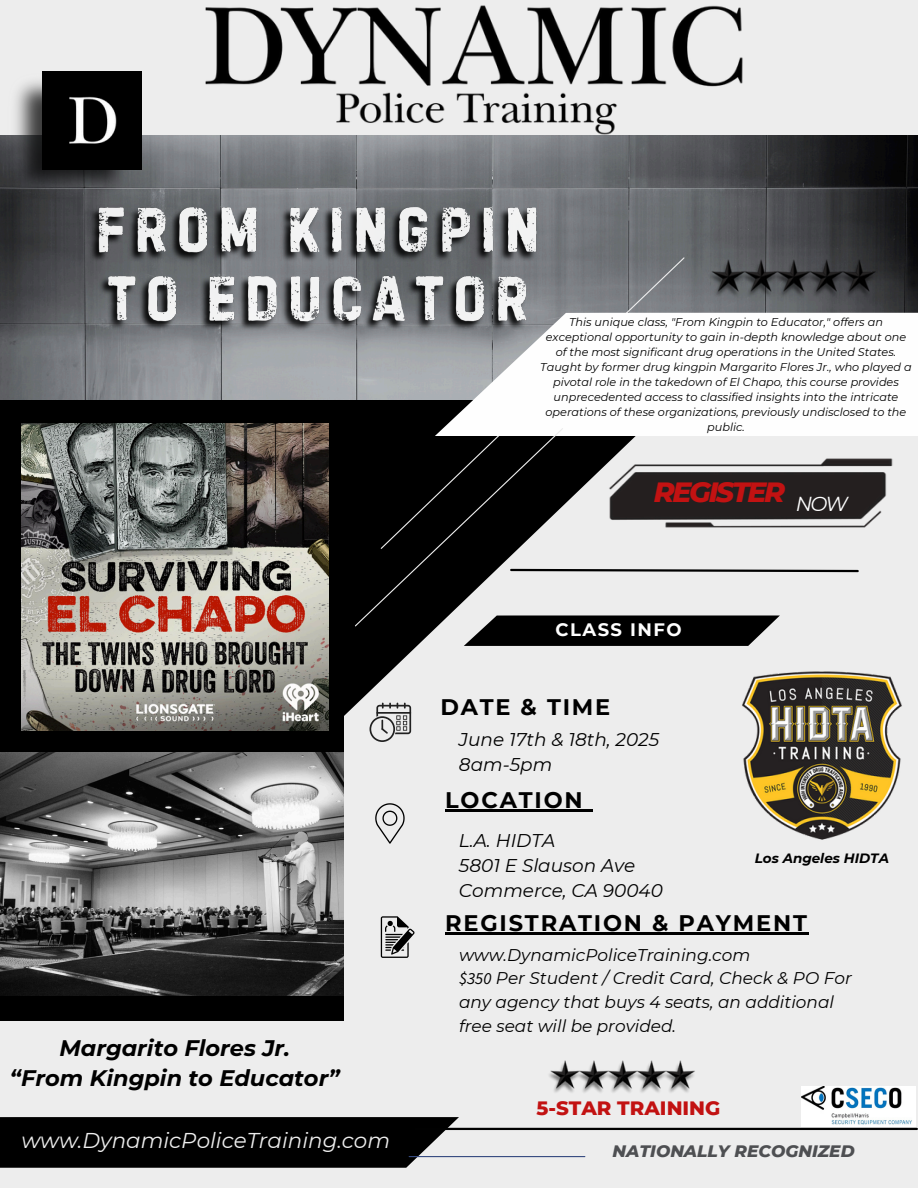
<style>
.page{position:relative;width:918px;height:1188px;background:#ededed}
.page>*{position:absolute;margin:0;border:0;box-sizing:border-box;transform-origin:0 0}
.t1{font:italic 800 28.35px "Montserrat";letter-spacing:-.085em;color:#c21212}
.t2{font:italic 700 22.5px/30.3px "Montserrat";color:#000;text-align:center}
.t3{font:700 22.5px "Montserrat";letter-spacing:.08em;color:#000}
.t4{font:italic 21.45px "Montserrat";color:#ededed}
.t5{font:italic 20.25px "Montserrat";color:#fff}
.t6{font:800 19.8px "Montserrat";color:#c21212}
.t7{font:italic 18.45px "Montserrat";color:#000}
.t8{font:700 18px "Montserrat";letter-spacing:.08em;color:#fefefe}
.t9{font:italic 16.95px/23.7px "Montserrat";color:#000}
.t10{font:italic 800 16.95px "Montserrat";color:#4e4f52}
.t11{font:italic 700 13.5px "Montserrat";color:#000}
.t12{font:italic 11.25px/15px "Montserrat";color:#000;text-align:center}
.s1{font-family:"Source Sans Pro"}
</style>
<div class="page">
<img style="left:0;top:136px;width:918px;height:264px">
<svg style="left:0;top:400px;width:417px;height:333px;background:#181818"></svg>
<svg style="left:0;top:1117px;width:459px;height:51px;background:#0e0e0e"></svg>
<svg style="left:380px;top:256px;width:306px;height:171px;background:#787b7f"></svg>
<div style="left:435px;top:313px;width:483px;height:123px;background:#fefefe"></div>
<hr style="left:415px;top:1128px;width:502px;height:2px;background:#010101">
<img style="left:8px;top:80px;width:126px;height:119px">
<hr style="left:409px;top:1156px;width:176px;height:1px;background:#374b80">
<div style="left:42px;top:71px;width:99px;height:98px;background:#000"></div>
<img style="left:149px;top:5px;width:621px;height:194px">
<img style="left:69px;top:96px;width:48px;height:48px">
<svg style="left:381px;top:916px;width:34px;height:42px"></svg>
<svg style="left:370px;top:703px;width:41px;height:39px"></svg>
<svg style="left:375px;top:803px;width:30px;height:41px"></svg>
<img style="left:678px;top:257px;width:239px;height:50px">
<img style="left:549px;top:1060px;width:146px;height:33px">
<div style="left:0;top:713px;width:343px;height:308px;background:#000"></div>
<img style="left:0;top:753px;width:343px;height:243px">
<svg style="left:354px;top:427px;width:505px;height:219px"></svg>
<img style="left:579px;top:440px;width:314px;height:103px">
<img style="left:742px;top:671px;width:160px;height:169px">
<img style="left:21px;top:423px;width:307px;height:307px">
<img style="left:802px;top:1087px;width:113px;height:39px">
<hr style="left:445px;top:809px;width:140px;height:3px;background:#000">
<svg style="left:585px;top:809px;width:8px;height:3px"></svg>
<hr style="left:445px;top:932px;width:364px;height:2px;background:#000">
<img style="left:84px;top:190px;width:464px;height:146px">
<p class="t2" style="left:10px;top:1033px;width:331px">Margarito Flores Jr.<br>“From Kingpin to Educator”</p>
<p class="t4" style="left:21px;top:1127px;width:370px">www.DynamicPoliceTraining.com</p>
<p class="t12" style="left:540px;top:314px;width:373px">This unique class, "From Kingpin to Educator," offers an exceptional opportunity to gain in-depth knowledge about one of the most significant drug operations in the United States.<br>Taught by former drug kingpin Margarito Flores Jr., who played a pivotal role in the takedown of El Chapo, this course provides unprecedented access to classified insights into the intricate operations of these organizations, previously undisclosed to the public.</p>
<p class="t1" style="left:654px;top:474px;width:133px">REGISTER</p>
<p class="t5" style="left:796px;top:491px;width:54px">NOW</p>
<p class="t8" style="left:555px;top:618px;width:128px">CLASS INFO</p>
<p class="t3" style="left:440px;top:693px;width:172px">DATE &amp; TIME</p>
<h3 class="t7" style="left:459px;top:728px;width:202px">June 17th &amp; 18th, 2025</h3>
<p class="t7" style="left:459px;top:753px;width:95px">8am-5pm</p>
<p class="t3" style="left:445px;top:787px;width:139px">LOCATION</p>
<h2 class="t7" style="left:459px;top:829px;width:98px">L.A. HIDTA</h2>
<p class="t7" style="left:459px;top:854px;width:178px">5801 E Slauson Ave</p>
<p class="t7" style="left:459px;top:879px;width:205px">Commerce, CA 90040</p>
<p class="t11" style="left:755px;top:850px;width:136px">Los Angeles HIDTA</p>
<p class="t3" style="left:445px;top:909px;width:363px">REGISTRATION &amp; PAYMENT</p>
<p class="t9" style="left:459px;top:943px;width:394px">www.DynamicPoliceTraining.com<br><span class="s1">$350</span> Per Student / Credit Card, Check &amp; PO For any agency that buys 4 seats, an additional free seat will be provided.</p>
<p class="t6" style="left:536px;top:1096px;width:185px">5-STAR TRAINING</p>
<p class="t10" style="left:613px;top:1141px;width:244px">NATIONALLY RECOGNIZED</p>
</div>
